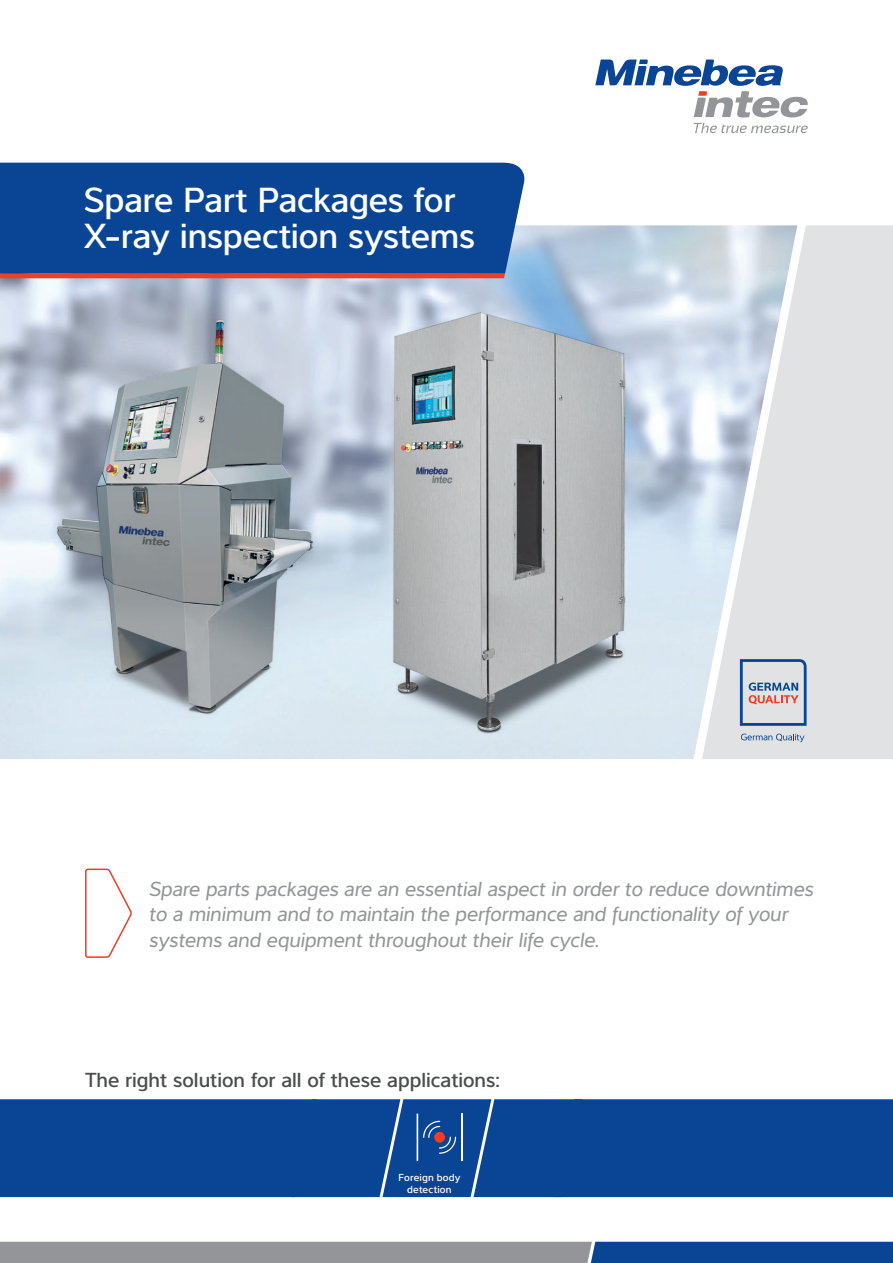
<style>
.page{position:relative;width:893px;height:1263px;background:#fff}
.page>*{position:absolute;margin:0;border:0;box-sizing:border-box;transform-origin:0 0}
.t1{font:500 36px/36px "Interval Pro";letter-spacing:-.005em;color:#fff}
.t2{font:italic 21px/25.5px "Interval Pro";color:#939598}
.t3{font:500 21px "Interval Pro";color:#4b4c4d}
.t4{font:500 10.5px/12px "Interval Pro";letter-spacing:.02em;color:#fff;text-align:center}
</style>
<div class="page">
<svg style="left:595px;top:60px;width:213px;height:57px"></svg>
<svg style="left:694px;top:123px;width:114px;height:10px"></svg>
<svg style="left:85px;top:868px;width:47px;height:90px"></svg>
<div style="left:797px;top:225px;width:96px;height:534px;background:#e1e2e4"></div>
<img style="left:0;top:225px;width:797px;height:534px">
<svg style="left:0;top:1242px;width:893px;height:21px;background:#657a97"></svg>
<svg style="left:0;top:273px;width:505px;height:5px;background:#d44536"></svg>
<div style="left:0;top:163px;width:529px;height:110px;background:#094594"></div>
<svg style="left:741px;top:734px;width:63px;height:8px"></svg>
<svg style="left:740px;top:659px;width:67px;height:67px;background:#b5bbcb"></svg>
<div style="left:0;top:1099px;width:893px;height:98px;background:#094594"></div>
<hr style="left:461px;top:1113px;width:1px;height:48px;background:#fff">
<img style="left:46px;top:302px;width:283px;height:425px">
<img style="left:57px;top:320px;width:256px;height:392px">
<img style="left:355px;top:294px;width:306px;height:445px">
<img style="left:394px;top:313px;width:231px;height:419px">
<h1 class="t1" style="left:84px;top:178px;width:393px">Spare Part Packages for<br>X-ray inspection systems</h1>
<p class="t2" style="left:149px;top:875px;width:666px">Spare parts packages are an essential aspect in order to reduce downtimes to a minimum and to maintain the performance and functionality of your systems and equipment throughout their life cycle.</p>
<p class="t3" style="left:85px;top:1063px;width:416px">The right solution for all of these applications:</p>
<p class="t4" style="left:398px;top:1170px;width:64px">Foreign body detection</p>
</div>
